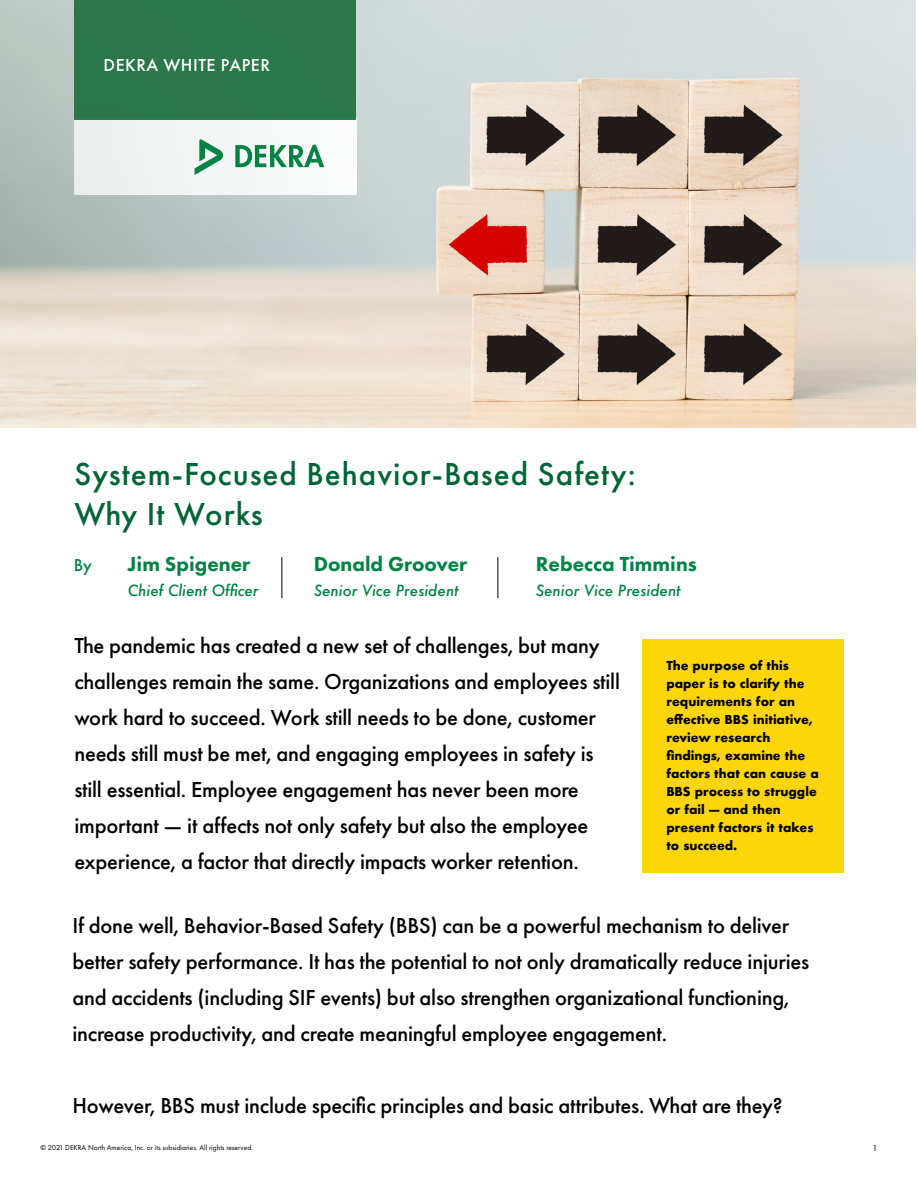
<style>
.page{position:relative;width:918px;height:1188px;background:#fff}
.page>*{position:absolute;margin:0;border:0;box-sizing:border-box;transform-origin:0 0}
.t1{font:500 33px/39.6px "Futura PT";letter-spacing:.03em;color:#006536}
.t2{font:500 22.5px/36px "Futura PT";letter-spacing:-.01em;color:#000}
.t3{font:800 21px "Futura PT";color:#008245}
.t4{font:500 18px "Futura PT";letter-spacing:.03em;color:#fff}
.t5{font:500 18px "Futura PT";color:#008245}
.t6{font:italic 500 15px "Futura";color:#008245}
.t7{font:700 12px/18px "Futura";color:#000}
.t8{font:9px "Futura PT";color:#000}
.t9{font:7.5px "Futura PT";color:#000}
</style>
<div class="page">
<img style="left:0;top:0;width:916px;height:428px">
<div style="left:643px;top:639px;width:201px;height:233px;background:#fcd50a"></div>
<hr style="left:282px;top:557px;width:1px;height:41px;background:#000">
<hr style="left:498px;top:557px;width:1px;height:41px;background:#000">
<div style="left:74px;top:119px;width:282px;height:75px;background:#f2f4f4"></div>
<div style="left:74px;top:0;width:282px;height:120px;background:#2b784b"></div>
<svg style="left:235px;top:145px;width:89px;height:22px"></svg>
<svg style="left:195px;top:139px;width:28px;height:36px"></svg>
<p class="t4" style="left:104px;top:54px;width:168px">DEKRA WHITE PAPER</p>
<h1 class="t1" style="left:74px;top:454px;width:563px">System-Focused Behavior-Based Safety:<br>Why It Works</h1>
<p class="t5" style="left:74px;top:554px;width:20px">By</p>
<p class="t3" style="left:128px;top:551px;width:124px">Jim Spigener</p>
<p class="t6" style="left:128px;top:580px;width:132px">Chief Client Officer</p>
<p class="t3" style="left:314px;top:551px;width:155px">Donald Groover</p>
<p class="t6" style="left:314px;top:580px;width:146px">Senior Vice President</p>
<p class="t3" style="left:536px;top:551px;width:162px">Rebecca Timmins</p>
<p class="t6" style="left:536px;top:580px;width:146px">Senior Vice President</p>
<p class="t2" style="left:74px;top:627px;width:547px">The pandemic has created a new set of challenges, but many challenges remain the same. Organizations and employees still work hard to succeed. Work still needs to be done, customer needs still must be met, and engaging employees in safety is still essential. Employee engagement has never been more important — it affects not only safety but also the employee experience, a factor that directly impacts worker retention.</p>
<p class="t7" style="left:666px;top:657px;width:154px">The purpose of this paper is to clarify the requirements for an effective BBS initiative, review research findings, examine the factors that can cause a<br>BBS process to struggle or fail — and then present factors it takes to succeed.</p>
<p class="t2" style="left:72px;top:908px;width:738px">If done well, Behavior-Based Safety (BBS) can be a powerful mechanism to deliver better safety performance. It has the potential to not only dramatically reduce injuries and accidents (including SIF events) but also strengthen organizational functioning, increase productivity, and create meaningful employee engagement.</p>
<p class="t2" style="left:72px;top:1088px;width:712px">However, BBS must include specific principles and basic attributes. What are they?</p>
<p class="t9" style="left:40px;top:1143px;width:214px">© 2021 DEKRA North America, Inc. or its subsidiaries. All rights reserved.</p>
<p class="t8" style="left:872px;top:1142px;width:7px">1</p>
</div>
